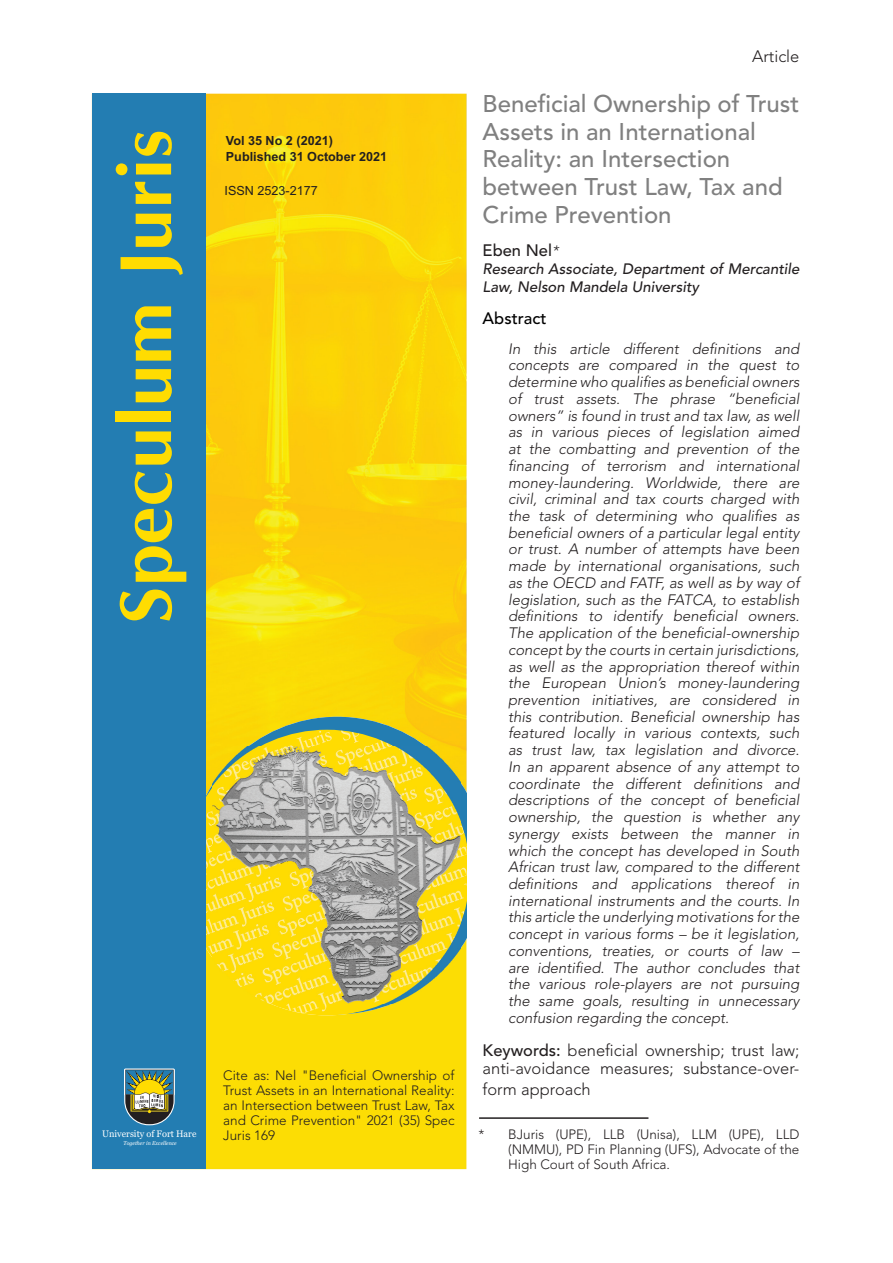
<style>
.page{position:relative;width:893px;height:1263px;background:#fff}
.page>*{position:absolute;margin:0;border:0;box-sizing:border-box;transform-origin:0 0}
.t1{font:700 75.9px "Optane";color:#ffdc01}
.t2{font:500 24px/27.8px "Avenir LT Std";color:#808080}
.Bodytext{font:300 16.5px/18.3px "Avenir LT Std";color:#231f20}
.Author_details{font:500 16.5px "Avenir LT Std";color:#231f20}
.Heading_1{font:500 16.5px "Avenir LT Std";color:#000}
.Abstract{font:italic 300 15px/16.6px "Avenir LT Std";color:#231f20;text-align:justify}
.Author_details-2{font:italic 500 15px/18px "Avenir LT Std";color:#231f20}
.Bodytext-2{font:300 13.5px/15px "Avenir LT Std";color:#231f20;text-align:justify}
.Footnote_text{font:300 13.5px/15px "Avenir LT Std";color:#231f20;text-align:justify}
.t3{font:700 12.6px/15.9px "Arial";color:#231f20}
.t4{font:12.6px "Arial";color:#231f20}
.t5{font:9.45px "Georgia";color:#fff}
.t6{font:italic 5.4px "Georgia";color:#fff}
.s1{font-weight:300;font-style:italic;font-size:15px}
.s2{font-weight:500}
</style>
<div class="page">
<img style="left:205px;top:94px;width:262px;height:1075px">
<svg style="left:205px;top:717px;width:262px;height:13px;background:#b5b740"></svg>
<svg style="left:205px;top:730px;width:262px;height:283px;background:#d2c82e"></svg>
<img style="left:213px;top:747px;width:248px;height:256px">
<div style="left:92px;top:94px;width:113px;height:1075px;background:#237db2"></div>
<svg style="left:124px;top:1068px;width:51px;height:57px"></svg>
<hr style="left:479px;top:1117px;width:169px;height:2px;background:#231f20">
<p class="t1" style="left:100px;top:624px;width:496px;rotate:-90deg">Speculum Juris</p>
<p class="t3" style="left:226px;top:133px;width:163px">Vol 35 No 2 (2021)<br>Published 31 October 2021</p>
<p class="t4" style="left:225px;top:182px;width:95px">ISSN 2523-2177</p>
<p class="t5" style="left:102px;top:1128px;width:96px">University of Fort Hare</p>
<p class="t6" style="left:123px;top:1139px;width:55px">Together in Excellence</p>
<p class="Bodytext-2" style="left:223px;top:1067px;width:233px">Cite as: Nel "Beneficial Ownership of Trust Assets in an International Reality: an Intersection between Trust Law, Tax and Crime Prevention" 2021 (35) Spec Juris 169</p>
<p class="Bodytext" style="left:752px;top:48px;width:49px">Article</p>
<p class="t2" style="left:483px;top:90px;width:318px">Beneficial Ownership of Trust<br>Assets in an International<br>Reality: an Intersection between Trust Law, Tax and<br>Crime Prevention</p>
<p class="Author_details" style="left:483px;top:241px;width:78px">Eben Nel<span class="s1">*</span></p>
<p class="Author_details-2" style="left:483px;top:260px;width:318px">Research Associate, Department of Mercantile<br>Law, Nelson Mandela University</p>
<p class="Heading_1" style="left:483px;top:309px;width:65px">Abstract</p>
<p class="Abstract" style="left:508px;top:340px;width:293px">In this article different definitions and concepts are compared in the quest to determine who qualifies as beneficial owners of trust assets. The phrase “beneficial owners” is found in trust and tax law, as well as in various pieces of legislation aimed at the combatting and prevention of the financing of terrorism and international money-laundering. Worldwide, there are civil, criminal and tax courts charged with the task of determining who qualifies as beneficial owners of a particular legal entity or trust. A number of attempts have been made by international organisations, such as the OECD and FATF, as well as by way of legislation, such as the FATCA, to establish definitions to identify beneficial owners.<br>The application of the beneficial-ownership concept by the courts in certain jurisdictions, as well as the appropriation thereof within the European Union’s money-laundering prevention initiatives, are considered in this contribution. Beneficial ownership has featured locally in various contexts, such as trust law, tax legislation and divorce.<br>In an apparent absence of any attempt to coordinate the different definitions and descriptions of the concept of beneficial ownership, the question is whether any synergy exists between the manner in which the concept has developed in South African trust law, compared to the different definitions and applications thereof in international instruments and the courts. In this article the underlying motivations for the concept in various forms – be it legislation, conventions, treaties, or courts of law – are identified. The author concludes that the various role-players are not pursuing the same goals, resulting in unnecessary confusion regarding the concept.</p>
<p class="Bodytext" style="left:483px;top:1041px;width:318px"><span class="s2">Keywords:</span> beneficial ownership; trust law; anti-avoidance measures; substance-over-</p>
<p class="Bodytext" style="left:483px;top:1080px;width:109px">form approach</p>
<p class="Footnote_text" style="left:508px;top:1127px;width:293px;text-indent:-30px">* BJuris (UPE), LLB (Unisa), LLM (UPE), LLD (NMMU), PD Fin Planning (UFS), Advocate of the High Court of South Africa.</p>
</div>
